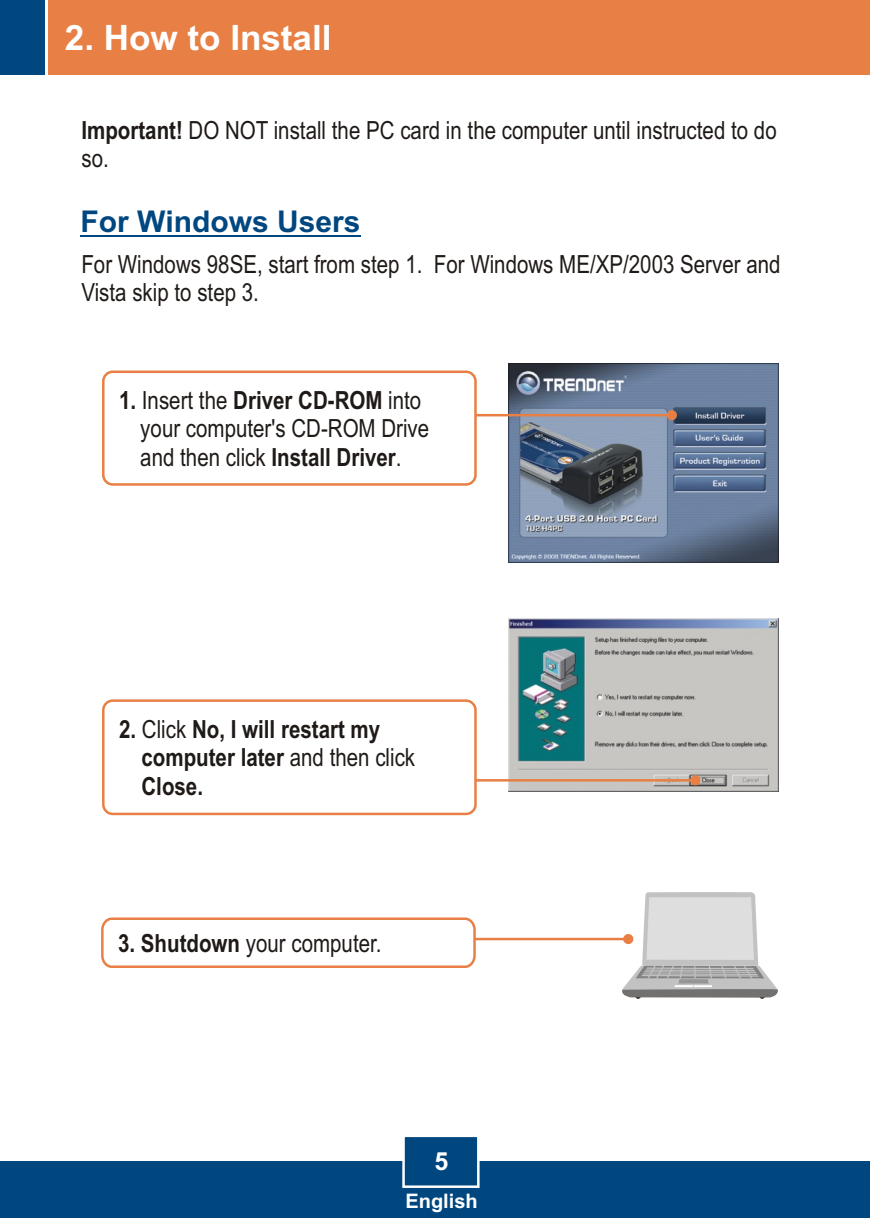
<style>
.page{position:relative;width:870px;height:1218px;background:#fff}
.page>*{position:absolute;margin:0;border:0;box-sizing:border-box;transform-origin:0 0}
.t1{font:700 35px "Arial";color:#fff}
.t2{font:700 30px "Arial";color:#004780}
.t3{font:25px/28.2px "Arial Narrow";color:#1f1a17}
.t4{font:700 25px/28.5px "Arial Narrow";color:#1f1a17}
.t5{font:700 25px "Arial";color:#fff}
.t6{font:700 20px "Arial";color:#fff}
.s1{font-weight:700}
.s2{font-weight:400}
</style>
<div class="page">
<img style="left:508px;top:363px;width:270px;height:200px">
<svg style="left:476px;top:410px;width:200px;height:10px;background:#b2a09f"></svg>
<div style="left:0;top:1161px;width:869px;height:57px;background:#004780"></div>
<div style="left:48px;top:0;width:821px;height:74px;background:#e88045"></div>
<div style="left:0;top:0;width:45px;height:74px;background:#004780"></div>
<svg style="left:402px;top:1137px;width:78px;height:51px"></svg>
<svg style="left:101px;top:892px;width:677px;height:107px"></svg>
<div style="left:102px;top:370px;width:374px;height:116px;background:#fff;border:3px solid #e88045;border-radius:9px"></div>
<hr style="left:80px;top:235px;width:280px;height:2px;background:#004780">
<img style="left:508px;top:619px;width:270px;height:173px">
<svg style="left:476px;top:775px;width:224px;height:10px;background:#d5b7a4"></svg>
<div style="left:102px;top:699px;width:374px;height:116px;background:#fff;border:3px solid #e88045;border-radius:9px"></div>
<h1 class="t1" style="left:65px;top:24px;width:268px">2. How to Install</h1>
<p class="t3" style="left:81px;top:118px;width:696px"><span class="s1">Important!</span> DO NOT install the PC card in the computer until instructed to do so.</p>
<p class="t2" style="left:80px;top:211px;width:281px">For Windows Users</p>
<p class="t3" style="left:81px;top:252px;width:700px">For Windows 98SE, start from step 1. For Windows ME/XP/2003 Server and<br>Vista skip to step 3.</p>
<p class="t3" style="left:140px;top:388px;width:290px;text-indent:-21px"><span class="s1">1.</span> Insert the <span class="s1">Driver CD-ROM</span> into your computer's CD-ROM Drive and then click <span class="s1">Install Driver</span>.</p>
<p class="t4" style="left:141px;top:717px;width:275px;text-indent:-22px">2. <span class="s2">Click</span> No, I will restart my computer later <span class="s2">and then click<br></span>Close.</p>
<p class="t3" style="left:118px;top:931px;width:265px"><span class="s1">3. Shutdown</span> your computer.</p>
<p class="t5" style="left:434px;top:1152px;width:15px">5</p>
<p class="t6" style="left:405px;top:1193px;width:74px">English</p>
</div>
